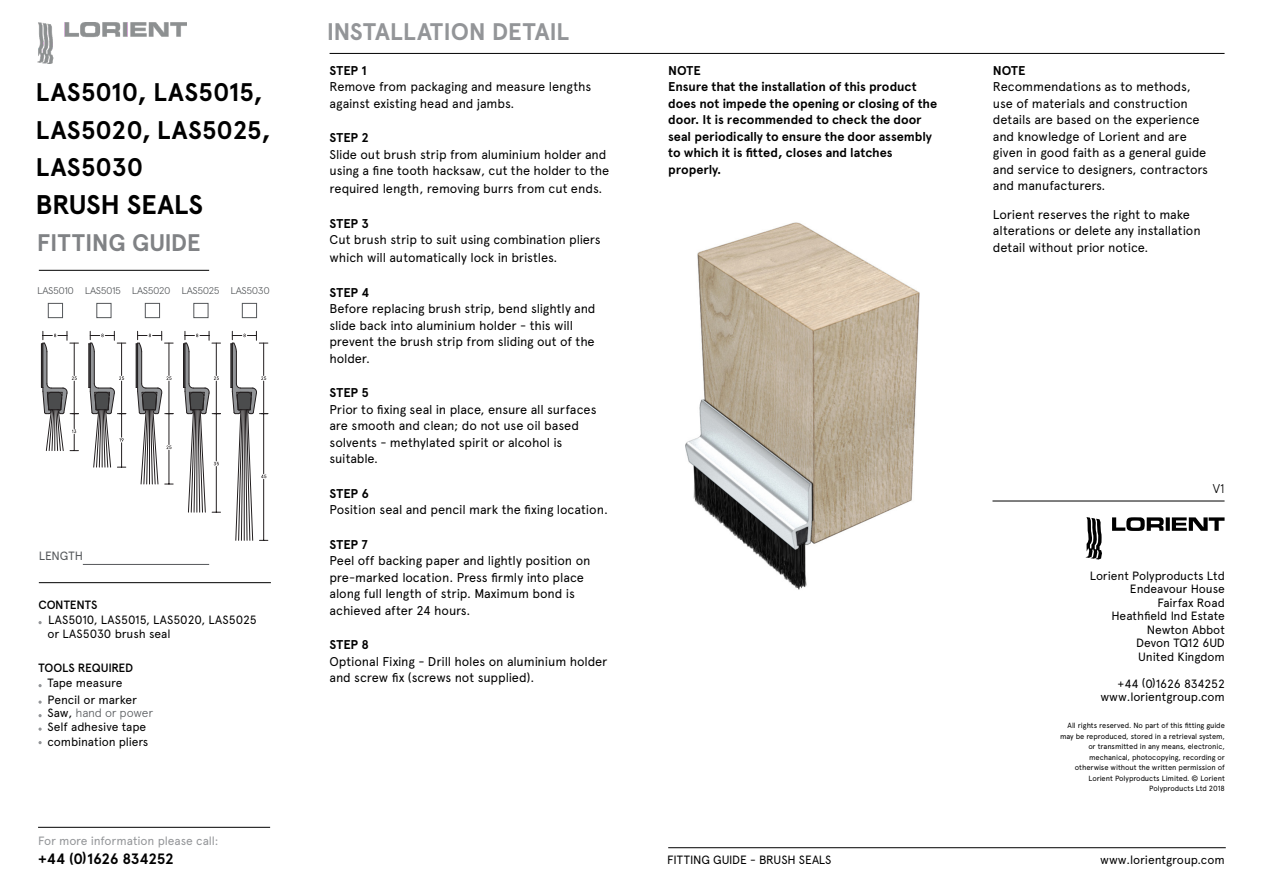
<style>
.page{position:relative;width:1263px;height:893px;background:#fff}
.page>*{position:absolute;margin:0;border:0;box-sizing:border-box;transform-origin:0 0}
.Main_Header_Title_Gr{font:700 27px "Apercu Pro";letter-spacing:-.01em;color:#000}
.Main_Header_Title_Gr-2{font:700 25.5px/37.5px "Apercu Pro";color:#000}
.Main_Header_Title_Gr-3{font:700 24px "Apercu Pro";letter-spacing:-.015em;color:#939598}
.t1{font:700 24px "Apercu Pro";letter-spacing:-.005em;color:#808285}
.t2{font:700 15px "Apercu Pro";letter-spacing:-.02em;color:#000}
.Step_copy{font:12.75px/16.5px "Apercu Pro";letter-spacing:-.01em;color:#000}
.Step_Headers{font:12.75px/16.5px "Apercu Pro";letter-spacing:-.01em;color:#000}
.Step_Headers-2{font:700 12.75px/16.5px "Apercu Pro";letter-spacing:-.005em;color:#000}
.Step_copy-2{font:300 12.75px "Apercu Pro";color:#000}
.Cover_Copy__content{font:12px/13.5px "Apercu Pro";letter-spacing:-.005em;color:#000}
.Footer_Regular{font:12px "Apercu Pro";letter-spacing:-.01em;color:#000}
.t3{font:12px "Apercu Pro";letter-spacing:-.01em;color:#939598}
.Cover__Heads__conten{font:500 12px "Apercu Pro";letter-spacing:-.015em;color:#000}
.t4{font:12px "Apercu Pro";color:#54575a}
.Main_Header_Title_Gr-4{font:300 9.75px "Apercu Pro";letter-spacing:-.04em;color:#54575a;scale:1.08 1}
.t5{font:7.5px/10.5px "Apercu Pro";letter-spacing:-.01em;color:#000;text-align:right}
.s1{font-weight:300;color:#54575a}
.s2{font-weight:700}
</style>
<div class="page">
<img style="left:457px;top:52px;width:733px;height:538px">
<img style="left:38px;top:22px;width:148px;height:42px">
<hr style="left:39px;top:582px;width:232px;height:1px;background:#000">
<hr style="left:39px;top:270px;width:170px;height:1px;background:#000">
<svg style="left:38px;top:621px;width:4px;height:3px"></svg>
<svg style="left:38px;top:684px;width:4px;height:3px"></svg>
<svg style="left:38px;top:700px;width:4px;height:4px"></svg>
<svg style="left:38px;top:714px;width:4px;height:3px"></svg>
<svg style="left:38px;top:727px;width:4px;height:4px"></svg>
<svg style="left:38px;top:741px;width:4px;height:3px"></svg>
<hr style="left:668px;top:847px;width:558px;height:1px;background:#000">
<svg style="left:1085px;top:517px;width:17px;height:42px"></svg>
<svg style="left:1112px;top:517px;width:112px;height:14px"></svg>
<hr style="left:992px;top:501px;width:232px;height:1px;background:#000">
<hr style="left:330px;top:53px;width:894px;height:1px;background:#000">
<hr style="left:38px;top:827px;width:232px;height:1px;background:#000">
<hr style="left:83px;top:564px;width:126px;height:1px;background:#54575a">
<svg style="left:41px;top:331px;width:37px;height:120px"></svg>
<svg style="left:89px;top:331px;width:37px;height:137px"></svg>
<svg style="left:136px;top:331px;width:37px;height:154px"></svg>
<svg style="left:183px;top:331px;width:38px;height:182px"></svg>
<svg style="left:231px;top:331px;width:37px;height:210px"></svg>
<div style="left:48px;top:303px;width:15px;height:15px;border:1px solid #54575a"></div>
<div style="left:242px;top:303px;width:15px;height:15px;border:1px solid #54575a"></div>
<div style="left:193px;top:303px;width:15px;height:15px;border:1px solid #54575a"></div>
<div style="left:145px;top:303px;width:15px;height:15px;border:1px solid #54575a"></div>
<div style="left:96px;top:303px;width:15px;height:15px;border:1px solid #54575a"></div>
<p class="Main_Header_Title_Gr-2" style="left:36px;top:72px;width:237px">LAS5010, LAS5015,<br>LAS5020, LAS5025,<br>LAS5030</p>
<p class="Main_Header_Title_Gr" style="left:36px;top:184px;width:169px">BRUSH SEALS</p>
<p class="t1" style="left:37px;top:225px;width:165px">FITTING GUIDE</p>
<p class="Main_Header_Title_Gr-4" style="left:37px;top:283px;width:217px">LAS5010 LAS5015 LAS5020 LAS5025 LAS5030</p>
<p class="t4" style="left:39px;top:547px;width:46px">LENGTH</p>
<p class="Cover__Heads__conten" style="left:38px;top:596px;width:61px">CONTENTS</p>
<p class="Cover_Copy__content" style="left:47px;top:612px;width:211px">LAS5010, LAS5015, LAS5020, LAS5025 or LAS5030 brush seal</p>
<p class="Cover__Heads__conten" style="left:38px;top:659px;width:96px">TOOLS REQUIRED</p>
<p class="Cover_Copy__content" style="left:47px;top:675px;width:77px">Tape measure</p>
<p class="Cover_Copy__content" style="left:47px;top:692px;width:107px">Pencil or marker<br>Saw, <span class="s1">hand or power<br></span>Self adhesive tape</p>
<p class="Cover_Copy__content" style="left:47px;top:734px;width:102px">combination pliers</p>
<p class="t3" style="left:38px;top:831px;width:182px">For more information please call:</p>
<p class="t2" style="left:38px;top:847px;width:137px">+44 (0)1626 834252</p>
<p class="Main_Header_Title_Gr-3" style="left:327px;top:13px;width:244px">INSTALLATION DETAIL</p>
<p class="Step_Headers-2" style="left:330px;top:61px;width:39px">STEP 1</p>
<p class="Step_Headers" style="left:330px;top:78px;width:263px">Remove from packaging and measure lengths against existing head and jambs.</p>
<p class="Step_Headers-2" style="left:330px;top:129px;width:41px">STEP 2</p>
<p class="Step_Headers" style="left:330px;top:145px;width:281px">Slide out brush strip from aluminium holder and using a fine tooth hacksaw, cut the holder to the</p>
<p class="Step_Headers" style="left:330px;top:180px;width:274px">required length, removing burrs from cut ends.</p>
<p class="Step_Headers-2" style="left:330px;top:214px;width:41px">STEP 3</p>
<p class="Step_copy" style="left:330px;top:230px;width:273px;line-height:18px">Cut brush strip to suit using combination pliers which will automatically lock in bristles.</p>
<p class="Step_Headers-2" style="left:330px;top:283px;width:41px">STEP 4</p>
<p class="Step_copy" style="left:330px;top:300px;width:268px">Before replacing brush strip, bend slightly and slide back into aluminium holder - this will prevent the brush strip from sliding out of the holder.</p>
<p class="Step_Headers-2" style="left:330px;top:384px;width:41px">STEP 5</p>
<p class="Step_copy" style="left:330px;top:400px;width:268px">Prior to fixing seal in place, ensure all surfaces are smooth and clean; do not use oil based solvents - methylated spirit or alcohol is suitable.</p>
<p class="Step_Headers-2" style="left:330px;top:484px;width:41px">STEP 6</p>
<p class="Step_copy" style="left:330px;top:501px;width:280px">Position seal and pencil mark the fixing location.</p>
<p class="Step_Headers-2" style="left:330px;top:535px;width:40px">STEP 7</p>
<p class="Step_copy" style="left:330px;top:552px;width:262px">Peel off backing paper and lightly position on pre-marked location. Press firmly into place along full length of strip. Maximum bond is achieved after 24 hours.</p>
<p class="Step_Headers-2" style="left:330px;top:636px;width:41px">STEP 8</p>
<p class="Step_copy" style="left:330px;top:652px;width:279px">Optional Fixing - Drill holes on aluminium holder and screw fix (screws not supplied).</p>
<p class="Step_Headers-2" style="left:668px;top:61px;width:271px">NOTE<br>Ensure that the installation of this product does not impede the opening or closing of the door. It is recommended to check the door seal periodically to ensure the door assembly to which it is fitted, closes and latches properly.</p>
<p class="Step_Headers" style="left:993px;top:61px;width:217px"><span class="s2">NOTE<br></span>Recommendations as to methods, use of materials and construction details are based on the experience and knowledge of Lorient and are given in good faith as a general guide and service to designers, contractors and manufacturers.</p>
<p class="Step_Headers" style="left:993px;top:205px;width:209px">Lorient reserves the right to make alterations or delete any installation detail without prior notice.</p>
<p class="Step_copy-2" style="left:1213px;top:479px;width:13px">V1</p>
<p class="Cover_Copy__content" style="left:1090px;top:568px;width:136px;text-align:right">Lorient Polyproducts Ltd<br>Endeavour House<br>Fairfax Road<br>Heathfield Ind Estate<br>Newton Abbot<br>Devon TQ12 6UD<br>United Kingdom</p>
<p class="Cover_Copy__content" style="left:1100px;top:676px;width:126px;text-align:right">+44 (0)1626 834252 www.lorientgroup.com</p>
<p class="t5" style="left:1060px;top:719px;width:166px">All rights reserved. No part of this fitting guide may be reproduced, stored in a retrieval system, or transmitted in any means, electronic, mechanical, photocopying, recording or otherwise without the written permission of Lorient Polyproducts Limited. © Lorient Polyproducts Ltd 2018</p>
<p class="Footer_Regular" style="left:667px;top:851px;width:166px">FITTING GUIDE - BRUSH SEALS</p>
<p class="Footer_Regular" style="left:1100px;top:851px;width:126px">www.lorientgroup.com</p>
</div>
